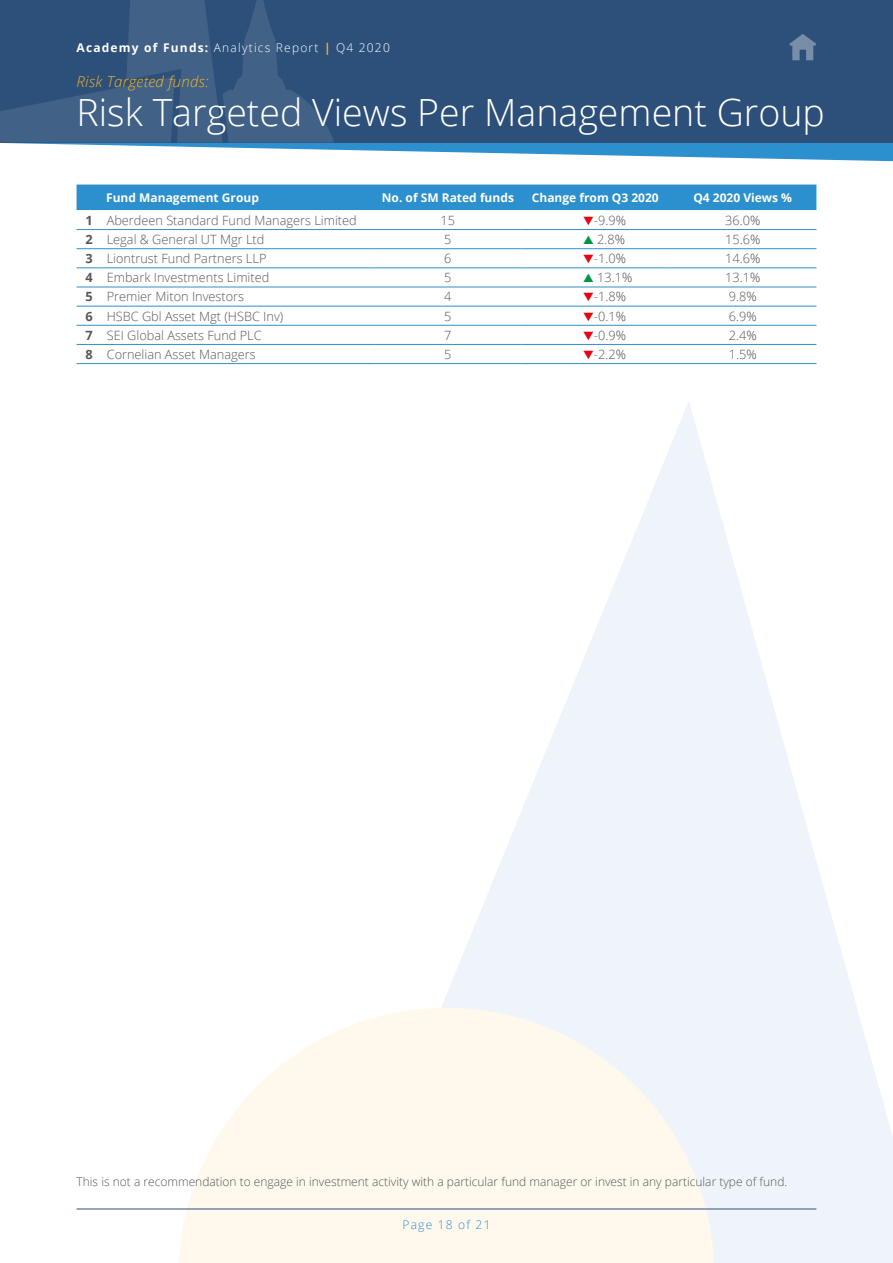
<style>
.page{position:relative;width:893px;height:1263px;background:#fff}
.page>*{position:absolute;margin:0;border:0;box-sizing:border-box;transform-origin:0 0}
.t1{font:300 37.5px "Open Sans";color:#fff}
.t2{font:italic 300 15px "Open Sans";letter-spacing:.02em;color:#f6b223}
.t3{font:300 12.75px "Open Sans";color:#575756}
.t4{font:300 12px "Open Sans";color:#575756}
.t5{font:700 12px "Open Sans";color:#fff}
.t6{font:300 12px "Open Sans";letter-spacing:.1em;color:#fff}
.t7{font:300 12px "Open Sans";letter-spacing:.1em;color:#2c90cf}
.s1{font-weight:700}
.s2{font-weight:700;color:#f6b223}
.s3{color:#e30613}
.s4{color:#4a4a49}
.s5{color:#009641}
</style>
<div class="page">
<svg style="left:441px;top:402px;width:452px;height:861px;fill:#eff4fb"></svg>
<svg style="left:179px;top:1008px;width:535px;height:255px;fill:#fff8ed"></svg>
<svg style="left:0;top:142px;width:893px;height:20px"></svg>
<div style="left:0;top:0;width:893px;height:142px;background:#2d507b"></div>
<svg style="left:0;top:0;width:334px;height:142px"></svg>
<hr style="left:77px;top:1209px;width:739px;height:1px;background:#2d507b">
<svg style="left:789px;top:34px;width:27px;height:26px"></svg>
<div style="left:77px;top:185px;width:739px;height:25px;background:#2c90cf"></div>
<svg style="left:77px;top:229px;width:25px;height:1px"></svg>
<hr style="left:102px;top:229px;width:272px;height:1px;background:#2c90cf">
<hr style="left:374px;top:229px;width:148px;height:1px;background:#2c90cf">
<svg style="left:77px;top:248px;width:25px;height:1px"></svg>
<hr style="left:102px;top:248px;width:272px;height:1px;background:#2c90cf">
<hr style="left:374px;top:248px;width:148px;height:1px;background:#2c90cf">
<svg style="left:77px;top:268px;width:25px;height:1px"></svg>
<hr style="left:102px;top:268px;width:272px;height:1px;background:#2c90cf">
<hr style="left:374px;top:268px;width:148px;height:1px;background:#2c90cf">
<svg style="left:77px;top:287px;width:25px;height:1px"></svg>
<hr style="left:102px;top:287px;width:272px;height:1px;background:#2c90cf">
<hr style="left:374px;top:287px;width:148px;height:1px;background:#2c90cf">
<svg style="left:77px;top:306px;width:25px;height:1px"></svg>
<hr style="left:102px;top:306px;width:272px;height:1px;background:#2c90cf">
<hr style="left:374px;top:306px;width:148px;height:1px;background:#2c90cf">
<svg style="left:77px;top:325px;width:25px;height:1px"></svg>
<hr style="left:102px;top:325px;width:272px;height:1px;background:#2c90cf">
<hr style="left:374px;top:325px;width:148px;height:1px;background:#2c90cf">
<svg style="left:77px;top:344px;width:25px;height:1px"></svg>
<hr style="left:102px;top:344px;width:272px;height:1px;background:#2c90cf">
<hr style="left:374px;top:344px;width:148px;height:1px;background:#2c90cf">
<svg style="left:77px;top:363px;width:25px;height:1px"></svg>
<hr style="left:102px;top:363px;width:272px;height:1px;background:#2c90cf">
<hr style="left:374px;top:363px;width:148px;height:1px;background:#2c90cf">
<hr style="left:522px;top:229px;width:147px;height:1px;background:#2c90cf">
<hr style="left:669px;top:229px;width:147px;height:1px;background:#2c90cf">
<hr style="left:522px;top:248px;width:147px;height:1px;background:#2c90cf">
<hr style="left:669px;top:248px;width:147px;height:1px;background:#2c90cf">
<hr style="left:522px;top:268px;width:147px;height:1px;background:#2c90cf">
<hr style="left:669px;top:268px;width:147px;height:1px;background:#2c90cf">
<hr style="left:522px;top:287px;width:147px;height:1px;background:#2c90cf">
<hr style="left:669px;top:287px;width:147px;height:1px;background:#2c90cf">
<hr style="left:522px;top:306px;width:147px;height:1px;background:#2c90cf">
<hr style="left:669px;top:306px;width:147px;height:1px;background:#2c90cf">
<hr style="left:522px;top:325px;width:147px;height:1px;background:#2c90cf">
<hr style="left:669px;top:325px;width:147px;height:1px;background:#2c90cf">
<hr style="left:522px;top:344px;width:147px;height:1px;background:#2c90cf">
<hr style="left:669px;top:344px;width:147px;height:1px;background:#2c90cf">
<hr style="left:522px;top:363px;width:147px;height:1px;background:#2c90cf">
<hr style="left:669px;top:363px;width:147px;height:1px;background:#2c90cf">
<p class="t6" style="left:77px;top:39px;width:315px"><span class="s1">Academy of Funds:</span> Analytics Report <span class="s2">|</span> Q4 2020</p>
<p class="t2" style="left:77px;top:71px;width:134px">Risk Targeted funds:</p>
<h1 class="t1" style="left:77px;top:87px;width:750px">Risk Targeted Views Per Management Group</h1>
<p class="t5" style="left:106px;top:189px;width:154px">Fund Management Group</p>
<p class="t5" style="left:382px;top:189px;width:134px">No. of SM Rated funds</p>
<p class="t5" style="left:532px;top:189px;width:129px">Change from Q3 2020</p>
<p class="t5" style="left:693px;top:189px;width:100px">Q4 2020 Views %</p>
<p class="t3" style="left:86px;top:211px;width:273px"><span class="s1">1</span> Aberdeen Standard Fund Managers Limited</p>
<p class="t3" style="left:441px;top:211px;width:16px">15</p>
<p class="t3" style="left:583px;top:211px;width:44px"><span class="s3">▼</span>-9.9<span class="s4">%</span></p>
<p class="t3" style="left:725px;top:211px;width:37px">36.0<span class="s4">%</span></p>
<p class="t3" style="left:86px;top:231px;width:180px"><span class="s1">2</span> Legal &amp; General UT Mgr Ltd</p>
<p class="t3" style="left:444px;top:231px;width:9px">5</p>
<p class="t3" style="left:583px;top:231px;width:43px"><span class="s5">▲</span> 2.8<span class="s4">%</span></p>
<p class="t3" style="left:725px;top:231px;width:37px">15.6<span class="s4">%</span></p>
<p class="t3" style="left:86px;top:250px;width:182px"><span class="s1">3</span> Liontrust Fund Partners LLP</p>
<p class="t3" style="left:444px;top:250px;width:9px">6</p>
<p class="t3" style="left:583px;top:250px;width:44px"><span class="s3">▼</span>-1.0<span class="s4">%</span></p>
<p class="t3" style="left:725px;top:250px;width:37px">14.6<span class="s4">%</span></p>
<p class="t3" style="left:86px;top:269px;width:185px"><span class="s1">4</span> Embark Investments Limited</p>
<p class="t3" style="left:444px;top:269px;width:9px">5</p>
<p class="t3" style="left:583px;top:269px;width:51px"><span class="s5">▲</span> 13.1<span class="s4">%</span></p>
<p class="t3" style="left:725px;top:269px;width:37px">13.1<span class="s4">%</span></p>
<p class="t3" style="left:86px;top:288px;width:160px"><span class="s1">5</span> Premier Miton Investors</p>
<p class="t3" style="left:444px;top:288px;width:9px">4</p>
<p class="t3" style="left:583px;top:288px;width:44px"><span class="s3">▼</span>-1.8<span class="s4">%</span></p>
<p class="t3" style="left:729px;top:288px;width:29px">9.8<span class="s4">%</span></p>
<p class="t3" style="left:86px;top:307px;width:199px"><span class="s1">6</span> HSBC Gbl Asset Mgt (HSBC Inv)</p>
<p class="t3" style="left:444px;top:307px;width:9px">5</p>
<p class="t3" style="left:583px;top:307px;width:44px"><span class="s3">▼</span>-0.1<span class="s4">%</span></p>
<p class="t3" style="left:729px;top:307px;width:29px">6.9<span class="s4">%</span></p>
<p class="t3" style="left:86px;top:326px;width:178px"><span class="s1">7</span> SEI Global Assets Fund PLC</p>
<p class="t3" style="left:444px;top:326px;width:9px">7</p>
<p class="t3" style="left:583px;top:326px;width:44px"><span class="s3">▼</span>-0.9<span class="s4">%</span></p>
<p class="t3" style="left:729px;top:326px;width:29px">2.4<span class="s4">%</span></p>
<p class="t3" style="left:86px;top:345px;width:172px"><span class="s1">8</span> Cornelian Asset Managers</p>
<p class="t3" style="left:444px;top:345px;width:9px">5</p>
<p class="t3" style="left:583px;top:345px;width:44px"><span class="s3">▼</span>-2.2<span class="s4">%</span></p>
<p class="t3" style="left:729px;top:345px;width:29px">1.5<span class="s4">%</span></p>
<p class="t4" style="left:77px;top:1174px;width:712px">This is not a recommendation to engage in investment activity with a particular fund manager or invest in any particular type of fund.</p>
<p class="t7" style="left:402px;top:1216px;width:90px">Page 18 of 21</p>
</div>
